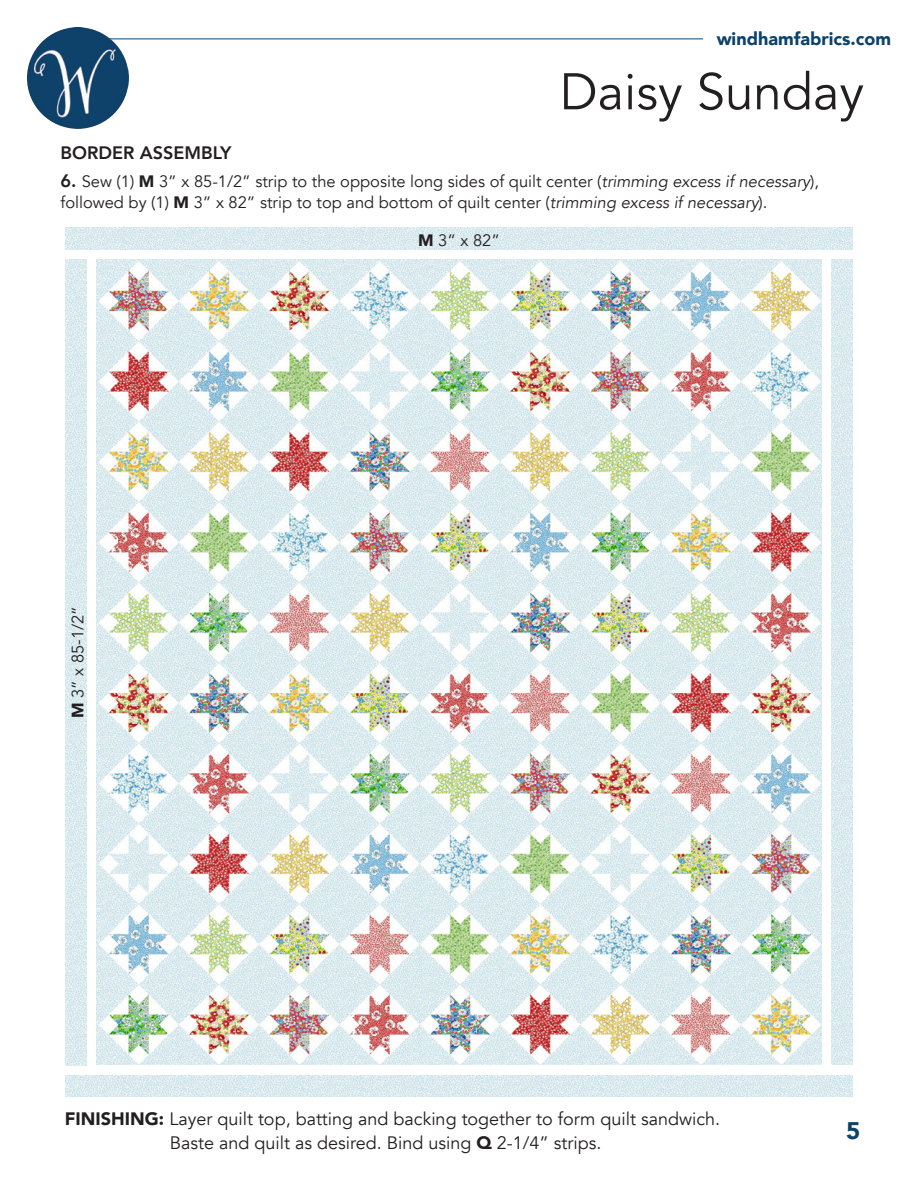
<style>
.page{position:relative;width:918px;height:1188px;background:#fff}
.page>*{position:absolute;margin:0;border:0;box-sizing:border-box;transform-origin:0 0}
.t1{font:51px "Avenir";color:#231f20}
.t2{font:900 24px "Avenir";color:#0d426a}
.t3{font:18px "Avenir";color:#231f20}
.t4{font:900 18px "Avenir";color:#0d426a}
.t5{font:800 18px "Avenir";color:#231f20}
.t6{font:16.5px/21px "Avenir";color:#231f20}
.s1{font-weight:800;font-size:18px}
.s2{font-weight:900}
.s3{font-style:italic}
</style>
<div class="page">
<img style="left:27px;top:27px;width:102px;height:102px;border-radius:51px">
<hr style="left:109px;top:39px;width:594px;height:1px;background:#0d426a">
<img style="left:65px;top:228px;width:788px;height:21px">
<img style="left:97px;top:259px;width:724px;height:806px">
<img style="left:65px;top:260px;width:22px;height:805px">
<img style="left:831px;top:259px;width:22px;height:806px">
<img style="left:65px;top:1075px;width:788px;height:22px">
<p class="t4" style="left:717px;top:23px;width:176px">windhamfabrics.com</p>
<p class="t5" style="left:60px;top:139px;width:172px">BORDER ASSEMBLY</p>
<h1 class="t1" style="left:560px;top:61px;width:306px">Daisy Sunday</h1>
<p class="t6" style="left:60px;top:171px;width:760px"><span class="s1">6.</span> Sew (1) <span class="s2">M</span> 3” x 85-1/2” strip to the opposite long sides of quilt center (<span class="s3">trimming excess if necessary</span>), followed by (1) <span class="s2">M</span> 3” x 82” strip to top and bottom of quilt center (<span class="s3">trimming excess if necessary</span>).</p>
<p class="t6" style="left:68px;top:718px;width:113px;rotate:-90deg"><span class="s2">M</span> 3” x 85-1/2”</p>
<p class="t6" style="left:418px;top:230px;width:83px"><span class="s2">M</span> 3” x 82”</p>
<p class="t3" style="left:65px;top:1108px;width:657px"><span class="s2">FINISHING:</span> Layer quilt top, batting and backing together to form quilt sandwich.</p>
<p class="t3" style="left:170px;top:1132px;width:433px">Baste and quilt as desired. Bind using <span class="s2">Q</span> 2-1/4” strips.</p>
<h2 class="t2" style="left:846px;top:1110px;width:16px">5</h2>
</div>
